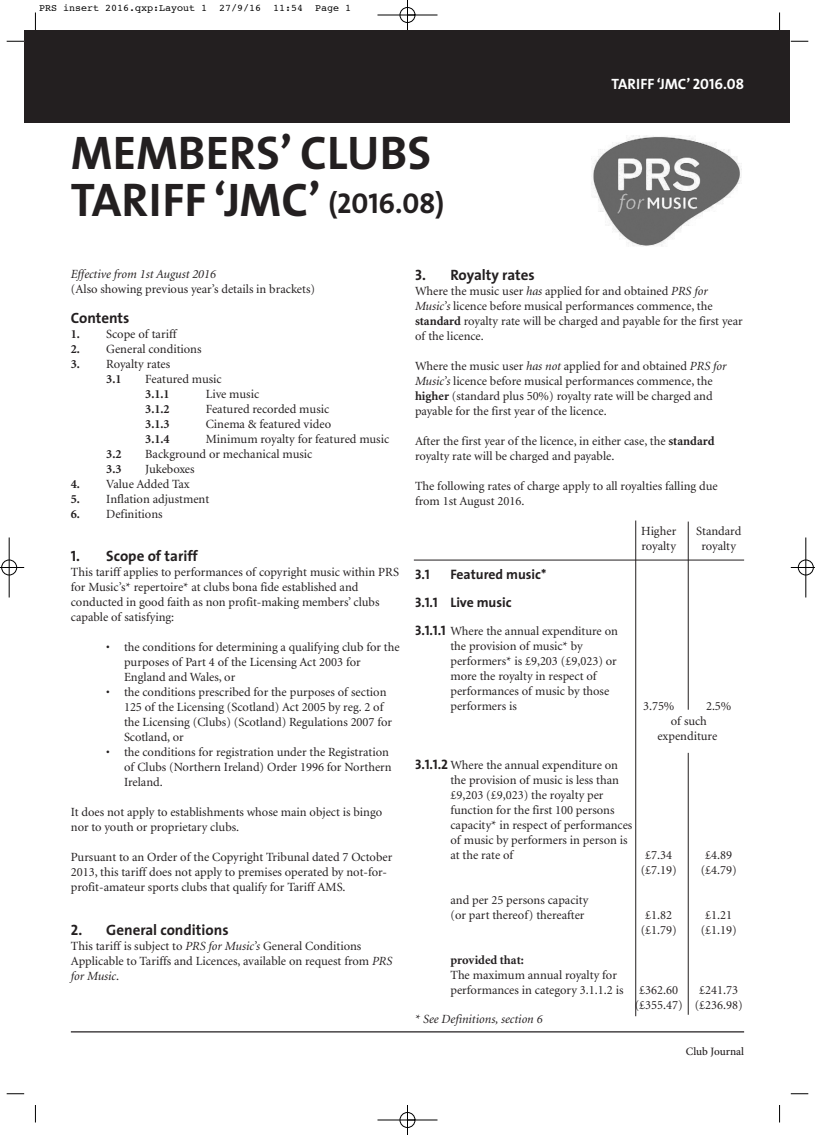
<style>
.page{position:relative;width:815px;height:1135px;background:#fff}
.page>*{position:absolute;margin:0;border:0;box-sizing:border-box;transform-origin:0 0}
.t1{font:700 47.5px/47.5px "The Sans";color:#231f20}
.t2{font:700 15px "The Sans";color:#231f20}
.t3{font:15px "The Sans Bold Caps";color:#fff}
.t4{font:700 13.75px/28.8px "The Sans";color:#231f20}
.t5{font:13.75px "The Sans Bold Caps";color:#231f20}
.t6{font:12.5px/15px "Minion";color:#231f20}
.t7{font:italic 12.5px "Minion";color:#231f20}
.t8{font:700 12.5px "Minion";color:#231f20}
.t9{font:500 11.25px "Minion Pro";color:#231f20}
.t10{font:10px "Courier";color:#000}
.s1{font-family:"The Sans Bold Caps";font-weight:400;font-size:28.75px}
.s2{font-weight:700}
.s3{font-family:"The Sans Bold Caps";font-weight:400}
.s4{font-style:italic}
.s5{font-family:"The Sans Bold Caps";font-size:13.75px}
</style>
<div class="page">
<hr style="left:71px;top:1031px;width:673px;height:1px;background:#231f20">
<div style="left:25px;top:31px;width:765px;height:92px;background:#231f20"></div>
<img style="left:591px;top:135px;width:151px;height:111px">
<hr style="left:688px;top:522px;width:1px;height:188px;background:#231f20">
<hr style="left:688px;top:753px;width:1px;height:262px;background:#231f20">
<hr style="left:635px;top:520px;width:1px;height:496px;background:#231f20">
<hr style="left:414px;top:560px;width:330px;height:1px;background:#231f20">
<svg style="left:35px;top:12px;width:1px;height:18px"></svg>
<svg style="left:7px;top:41px;width:17px;height:1px"></svg>
<svg style="left:779px;top:12px;width:1px;height:18px"></svg>
<svg style="left:791px;top:41px;width:17px;height:1px"></svg>
<svg style="left:35px;top:1105px;width:1px;height:17px"></svg>
<svg style="left:7px;top:1093px;width:17px;height:1px"></svg>
<svg style="left:779px;top:1105px;width:1px;height:17px"></svg>
<svg style="left:791px;top:1093px;width:17px;height:1px"></svg>
<div style="left:1px;top:560px;width:16px;height:15px;border:1px solid #fff;border-radius:50%"></div>
<div style="left:798px;top:560px;width:16px;height:15px;border:1px solid #fff;border-radius:50%"></div>
<hr style="left:377px;top:15px;width:60px;height:1px;background:#000">
<hr style="left:377px;top:1120px;width:60px;height:1px;background:#000">
<hr style="left:9px;top:537px;width:1px;height:60px;background:#000">
<hr style="left:806px;top:537px;width:1px;height:60px;background:#000">
<hr style="left:407px;top:0;width:1px;height:30px;background:#000">
<hr style="left:407px;top:1105px;width:1px;height:30px;background:#000">
<svg style="left:0;top:567px;width:24px;height:1px"></svg>
<svg style="left:791px;top:567px;width:24px;height:1px"></svg>
<div style="left:400px;top:7px;width:15px;height:16px;border:1px solid #000;border-radius:50%"></div>
<div style="left:400px;top:1112px;width:15px;height:16px;border:1px solid #000;border-radius:50%"></div>
<div style="left:2px;top:560px;width:15px;height:15px;border:1px solid #000;border-radius:50%"></div>
<div style="left:798px;top:560px;width:15px;height:15px;border:1px solid #000;border-radius:50%"></div>
<p class="t10" style="left:39px;top:4px;width:314px">PRS insert 2016.qxp:Layout 1 27/9/16 11:54 Page 1</p>
<h1 class="t1" style="left:71px;top:134px;width:375px">MEMBERS’ CLUBS<br>TARIFF ‘JMC’ <span class="s1">(2016.08)</span></h1>
<p class="t3" style="left:612px;top:75px;width:134px">TARIFF ‘JMC’ 2016.08</p>
<p class="t7" style="left:71px;top:269px;width:147px">Effective from 1st August 2016</p>
<p class="t6" style="left:71px;top:282px;width:246px">(Also showing previous year’s details in brackets)</p>
<p class="t2" style="left:71px;top:312px;width:60px">Contents</p>
<p class="t6" style="left:71px;top:327px;width:107px"><span class="s2">1.</span> Scope of tariff</p>
<p class="t6" style="left:71px;top:342px;width:132px"><span class="s2">2.</span> General conditions</p>
<p class="t6" style="left:106px;top:357px;width:65px;text-indent:-35px"><span class="s2">3.</span> Royalty rates<br><span class="s2">3.1</span></p>
<p class="t6" style="left:145px;top:372px;width:78px">Featured music</p>
<p class="t8" style="left:145px;top:389px;width:26px">3.1.1</p>
<p class="t6" style="left:206px;top:387px;width:55px">Live music</p>
<p class="t8" style="left:145px;top:404px;width:26px">3.1.2</p>
<p class="t6" style="left:206px;top:402px;width:125px">Featured recorded music</p>
<p class="t8" style="left:145px;top:419px;width:26px">3.1.3</p>
<p class="t6" style="left:206px;top:417px;width:127px">Cinema &amp; featured video</p>
<p class="t8" style="left:145px;top:434px;width:26px">3.1.4</p>
<p class="t6" style="left:206px;top:432px;width:185px">Minimum royalty for featured music</p>
<p class="t8" style="left:106px;top:449px;width:17px">3.2</p>
<p class="t6" style="left:145px;top:447px;width:169px">Background or mechanical music</p>
<p class="t8" style="left:106px;top:464px;width:17px">3.3</p>
<p class="t6" style="left:145px;top:462px;width:51px">Jukeboxes</p>
<p class="t6" style="left:71px;top:477px;width:120px"><span class="s2">4.</span> Value Added Tax</p>
<p class="t6" style="left:71px;top:492px;width:140px"><span class="s2">5.</span> Inflation adjustment</p>
<p class="t6" style="left:71px;top:507px;width:93px"><span class="s2">6.</span> Definitions</p>
<p class="t2" style="left:71px;top:550px;width:128px"><span class="s3">1.</span> Scope of tariff</p>
<p class="t6" style="left:71px;top:566px;width:330px">This tariff applies to performances of copyright music within PRS for Music’s* repertoire* at clubs bona fide established and conducted in good faith as non profit-making members’ clubs capable of satisfying:</p>
<p class="t6" style="left:124px;top:641px;width:277px;text-indent:-18px">• the conditions for determining a qualifying club for the purposes of Part 4 of the Licensing Act 2003 for<br>England and Wales, or</p>
<p class="t6" style="left:124px;top:686px;width:270px;text-indent:-18px">• the conditions prescribed for the purposes of section 125 of the Licensing (Scotland) Act 2005 by reg. 2 of the Licensing (Clubs) (Scotland) Regulations 2007 for Scotland, or</p>
<p class="t6" style="left:124px;top:746px;width:269px;text-indent:-18px">• the conditions for registration under the Registration of Clubs (Northern Ireland) Order 1996 for Northern<br>Ireland.</p>
<p class="t6" style="left:71px;top:806px;width:313px">It does not apply to establishments whose main object is bingo nor to youth or proprietary clubs.</p>
<p class="t6" style="left:71px;top:851px;width:323px">Pursuant to an Order of the Copyright Tribunal dated 7 October<br>2013, this tariff does not apply to premises operated by not-for&shy;profit-amateur sports clubs that qualify for Tariff AMS.</p>
<p class="t2" style="left:71px;top:924px;width:159px"><span class="s3">2.</span> General conditions</p>
<p class="t6" style="left:71px;top:940px;width:323px">This tariff is subject to <span class="s4">PRS for Music’s</span> General Conditions<br>Applicable to Tariffs and Licences, available on request from <span class="s4">PRS for Music</span>.</p>
<p class="t2" style="left:415px;top:269px;width:121px"><span class="s3">3.</span> Royalty rates</p>
<p class="t6" style="left:415px;top:284px;width:329px">Where the music user <span class="s4">has</span> applied for and obtained <span class="s4">PRS for Music’s</span> licence before musical performances commence, the <span class="s2">standard</span> royalty rate will be charged and payable for the first year of the licence.</p>
<p class="t6" style="left:415px;top:359px;width:313px">Where the music user <span class="s4">has not</span> applied for and obtained <span class="s4">PRS for Music’s</span> licence before musical performances commence, the <span class="s2">higher</span> (standard plus 50%) royalty rate will be charged and payable for the first year of the licence.</p>
<p class="t6" style="left:415px;top:434px;width:301px">After the first year of the licence, in either case, the <span class="s2">standard </span>royalty rate will be charged and payable.</p>
<p class="t6" style="left:415px;top:479px;width:304px">The following rates of charge apply to all royalties falling due from 1st August 2016.</p>
<p class="t6" style="left:641px;top:524px;width:37px">Higher</p>
<p class="t6" style="left:696px;top:524px;width:47px">Standard</p>
<p class="t6" style="left:642px;top:539px;width:36px">royalty</p>
<p class="t6" style="left:702px;top:539px;width:36px">royalty</p>
<p class="t5" style="left:415px;top:566px;width:16px">3.1</p>
<p class="t4" style="left:415px;top:561px;width:133px;text-indent:35px">Featured music*<br><span class="s3">3.1.1</span> Live music</p>
<p class="t6" style="left:450px;top:624px;width:169px;text-indent:-35px"><span class="s5">3.1.1.1</span> Where the annual expenditure on the provision of music* by performers* is £9,203 (£9,023) or more the royalty in respect of performances of music by those performers is</p>
<p class="t6" style="left:643px;top:699px;width:33px">3.75%</p>
<p class="t6" style="left:706px;top:699px;width:27px">2.5%</p>
<p class="t6" style="left:671px;top:714px;width:38px">of such</p>
<p class="t6" style="left:657px;top:729px;width:61px">expenditure</p>
<p class="t6" style="left:450px;top:758px;width:183px;text-indent:-35px"><span class="s5">3.1.1.2</span> Where the annual expenditure on the provision of music is less than £9,203 (£9,023) the royalty per function for the first 100 persons capacity* in respect of performances of music by performers in person is at the rate of</p>
<p class="t6" style="left:450px;top:893px;width:140px">and per 25 persons capacity (or part thereof) thereafter</p>
<p class="t6" style="left:645px;top:848px;width:28px">£7.34</p>
<p class="t6" style="left:705px;top:848px;width:28px">£4.89</p>
<p class="t6" style="left:641px;top:863px;width:38px">(£7.19)</p>
<p class="t6" style="left:701px;top:863px;width:38px">(£4.79)</p>
<p class="t6" style="left:645px;top:908px;width:28px">£1.82</p>
<p class="t6" style="left:705px;top:908px;width:28px">£1.21</p>
<p class="t6" style="left:641px;top:923px;width:38px">(£1.79)</p>
<p class="t6" style="left:701px;top:923px;width:38px">(£1.19)</p>
<p class="t8" style="left:450px;top:955px;width:75px">provided that:</p>
<p class="t6" style="left:450px;top:968px;width:175px">The maximum annual royalty for performances in category 3.1.1.2 is</p>
<p class="t7" style="left:415px;top:1014px;width:129px">* See Definitions, section 6</p>
<p class="t6" style="left:639px;top:983px;width:40px">£362.60</p>
<p class="t6" style="left:635px;top:983px;width:110px;text-indent:65px">£241.73 (£355.47) (£236.98)</p>
<p class="t9" style="left:686px;top:1045px;width:60px">Club Journal</p>
</div>
